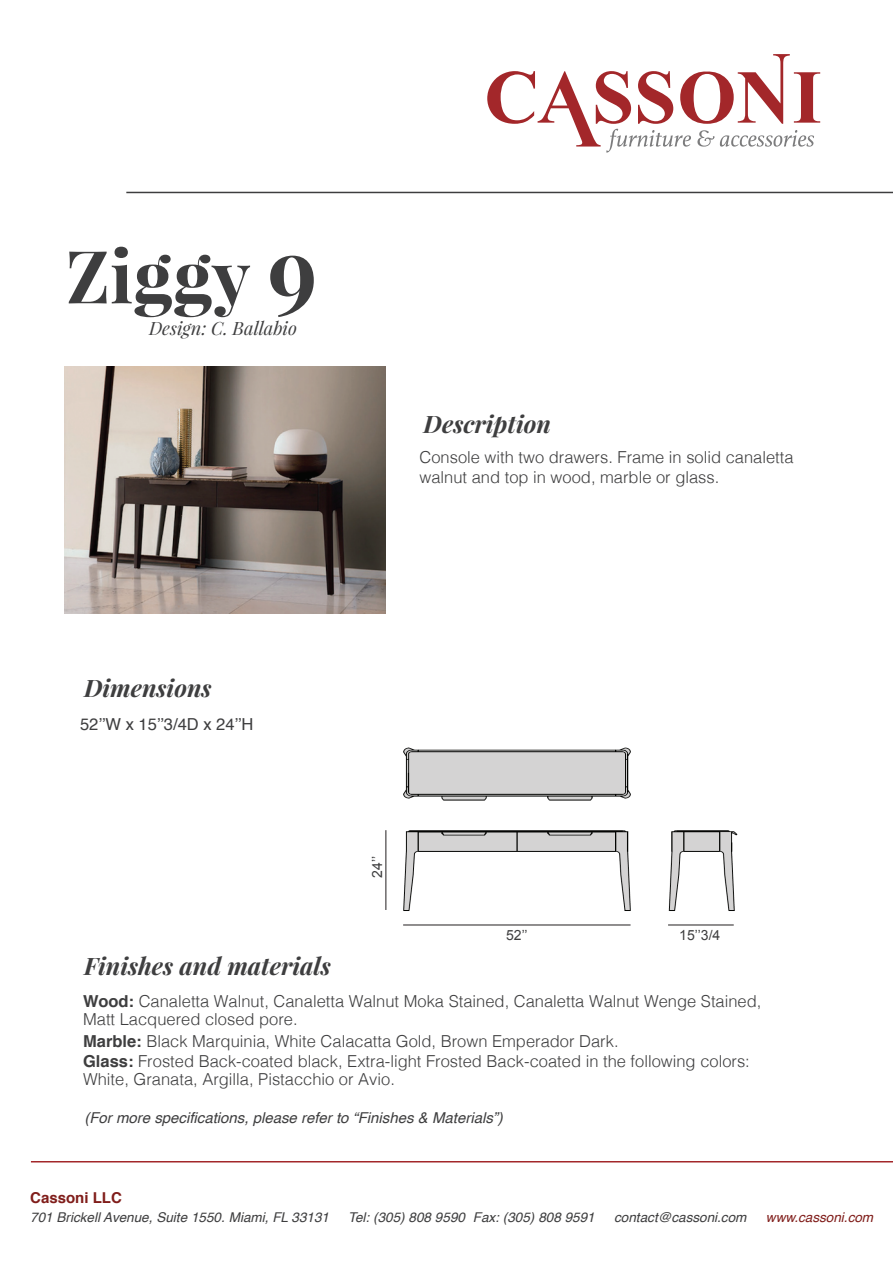
<style>
.page{position:relative;width:893px;height:1263px;background:#fff}
.page>*{position:absolute;margin:0;border:0;box-sizing:border-box;transform-origin:0 0}
.t1{font:700 73.2px "Playfair Display";color:#3e3e3f}
.t2{font:italic 700 24px "Playfair Display";color:#3e3e3f}
.t3{font:italic 18.3px "Playfair Display";color:#3e3e3f}
.t4{font:300 16.5px/19.8px "Helvetica";color:#3e3e3f}
.t5{font:16.5px "Helvetica";color:#3e3e3f}
.t6{font:italic 15px "Helvetica";color:#3e3e3f}
.t7{font:700 15px "Helvetica";color:#801d1a}
.t8{font:14.1px "Arial";color:#3e3e3f}
.t9{font:italic 13.5px "Helvetica";color:#3e3e3f}
.t10{font:italic 13.5px "Helvetica";color:#801d1a}
.s1{font-size:90px}
.s2{font-weight:700}
</style>
<div class="page">
<hr style="left:31px;top:1161px;width:862px;height:1px;background:#a3272a">
<hr style="left:126px;top:192px;width:767px;height:1px;background:#3e3e3f">
<svg style="left:487px;top:54px;width:333px;height:99px"></svg>
<hr style="left:385px;top:830px;width:1px;height:80px;background:#231f20">
<hr style="left:403px;top:924px;width:228px;height:1px;background:#231f20">
<hr style="left:668px;top:924px;width:66px;height:1px;background:#231f20">
<img style="left:64px;top:367px;width:322px;height:247px">
<img style="left:403px;top:747px;width:335px;height:164px">
<h1 class="t1" style="left:66px;top:230px;width:253px">Ziggy <span class="s1">9</span></h1>
<p class="t3" style="left:149px;top:316px;width:150px">Design: C. Ballabio</p>
<h2 class="t2" style="left:424px;top:407px;width:129px">Description</h2>
<p class="t4" style="left:419px;top:446px;width:376px">Console with two drawers. Frame in solid canaletta walnut and top in wood, marble or glass.</p>
<h2 class="t2" style="left:84px;top:671px;width:129px">Dimensions</h2>
<p class="t5" style="left:80px;top:712px;width:175px">52’’W x 15’’3/4D x 24’’H</p>
<p class="t8" style="left:368px;top:877px;width:23px;rotate:-90deg">24’’</p>
<p class="t8" style="left:506px;top:925px;width:23px">52’’</p>
<p class="t8" style="left:679px;top:925px;width:43px">15’’3/4</p>
<h2 class="t2" style="left:84px;top:949px;width:248px">Finishes and materials</h2>
<p class="t4" style="left:83px;top:991px;width:680px;line-height:18px"><span class="s2">Wood:</span> Canaletta Walnut, Canaletta Walnut Moka Stained, Canaletta Walnut Wenge Stained,<br>Matt Lacquered closed pore.</p>
<p class="t4" style="left:83px;top:1030px;width:668px"><span class="s2">Marble:</span> Black Marquinia, White Calacatta Gold, Brown Emperador Dark.<br><span class="s2">Glass:</span> Frosted Back-coated black, Extra-light Frosted Back-coated in the following colors:</p>
<p class="t4" style="left:83px;top:1068px;width:313px">White, Granata, Argilla, Pistacchio or Avio.</p>
<p class="t6" style="left:84px;top:1105px;width:420px">(For more specifications, please refer to “Finishes &amp; Materials”)</p>
<p class="t7" style="left:30px;top:1185px;width:93px">Cassoni LLC</p>
<p class="t9" style="left:30px;top:1207px;width:300px">701 Brickell Avenue, Suite 1550. Miami, FL 33131</p>
<p class="t9" style="left:348px;top:1207px;width:248px">Tel: (305) 808 9590 Fax: (305) 808 9591</p>
<p class="t9" style="left:614px;top:1207px;width:134px">contact@cassoni.com</p>
<p class="t10" style="left:766px;top:1207px;width:109px">www.cassoni.com</p>
</div>
